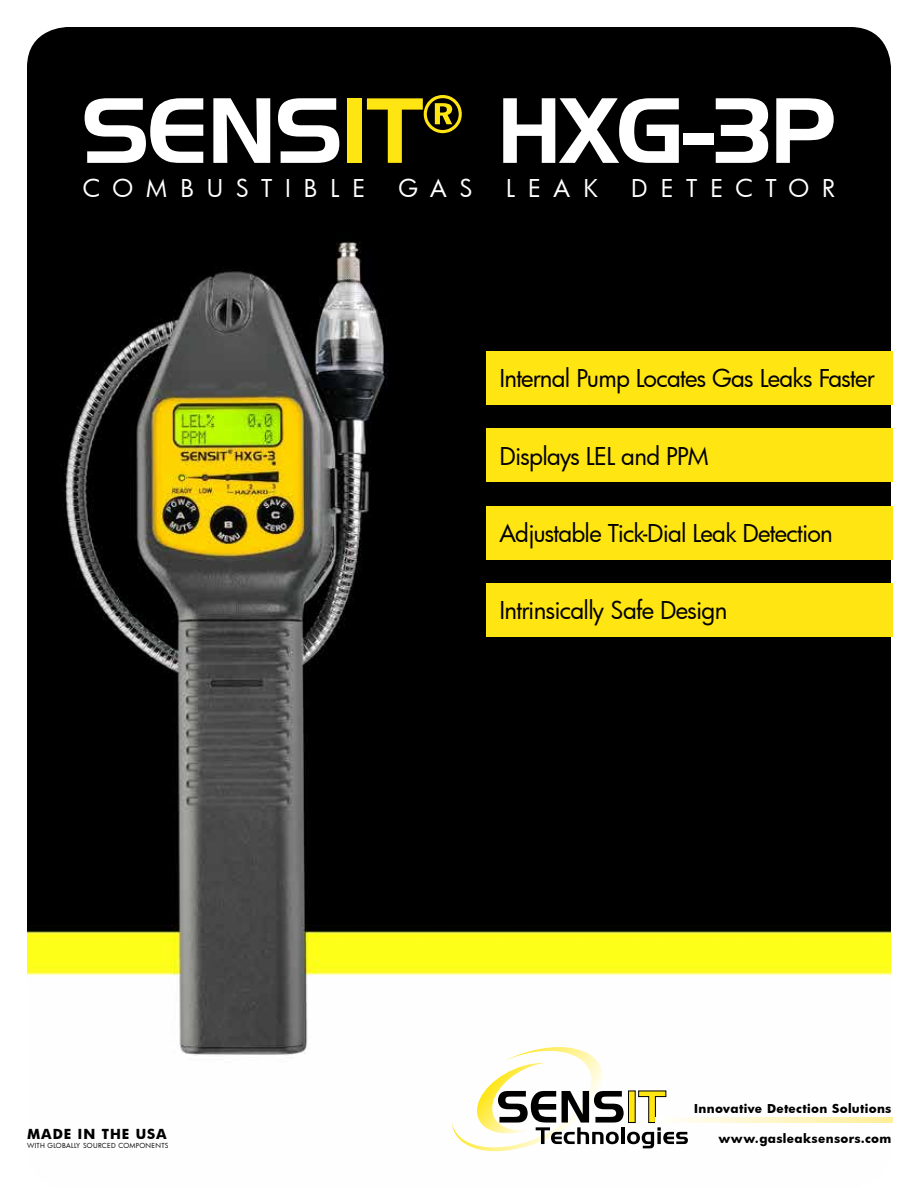
<style>
.page{position:relative;width:918px;height:1188px;background:#fff}
.page>*{position:absolute;margin:0;border:0;box-sizing:border-box;transform-origin:0 0}
.t1{font:90px "Handel Gothic BT";letter-spacing:-.02em;color:#fff}
.t2{font:24px "Futura";letter-spacing:-.035em;color:#000}
.t3{font:24px "Futura";letter-spacing:.53em;color:#fff}
.t4{font:700 13.5px "Futura";letter-spacing:.07em;color:#000}
.t5{font:700 12px "Futura";letter-spacing:.025em;color:#000}
.t6{font:6.75px "Futura";letter-spacing:.05em;color:#000}
.s1{color:#ffe512}
</style>
<div class="page">
<img style="left:27px;top:27px;width:864px;height:1096px">
<svg style="left:452px;top:1044px;width:236px;height:108px"></svg>
<svg style="left:656px;top:1118px;width:236px;height:4px"></svg>
<div style="left:486px;top:428px;width:406px;height:54px;background:#ffe512"></div>
<div style="left:486px;top:351px;width:406px;height:54px;background:#ffe512"></div>
<div style="left:486px;top:506px;width:406px;height:54px;background:#ffe512"></div>
<div style="left:486px;top:583px;width:406px;height:54px;background:#ffe512"></div>
<h1 class="t1" style="left:82px;top:76px;width:756px">SENS<span class="s1">IT</span><sup>®</sup> HXG-3P</h1>
<p class="t3" style="left:83px;top:172px;width:284px">COMBUSTIBLE</p>
<p class="t3" style="left:399px;top:172px;width:76px">GAS</p>
<p class="t3" style="left:506px;top:172px;width:93px">LEAK</p>
<p class="t3" style="left:631px;top:172px;width:205px">DETECTOR</p>
<p class="t2" style="left:500px;top:362px;width:377px">Internal Pump Locates Gas Leaks Faster</p>
<p class="t2" style="left:500px;top:439px;width:211px">Displays LEL and PPM</p>
<p class="t2" style="left:500px;top:517px;width:335px">Adjustable Tick-Dial Leak Detection</p>
<p class="t2" style="left:500px;top:594px;width:229px">Intrinsically Safe Design</p>
<p class="t4" style="left:27px;top:1125px;width:141px">MADE IN THE USA</p>
<p class="t6" style="left:27px;top:1140px;width:143px">WITH GLOBALLY SOURCED COMPONENTS</p>
<p class="t5" style="left:694px;top:1100px;width:199px">Innovative Detection Solutions</p>
<p class="t5" style="left:719px;top:1130px;width:174px">www.gasleaksensors.com</p>
</div>
